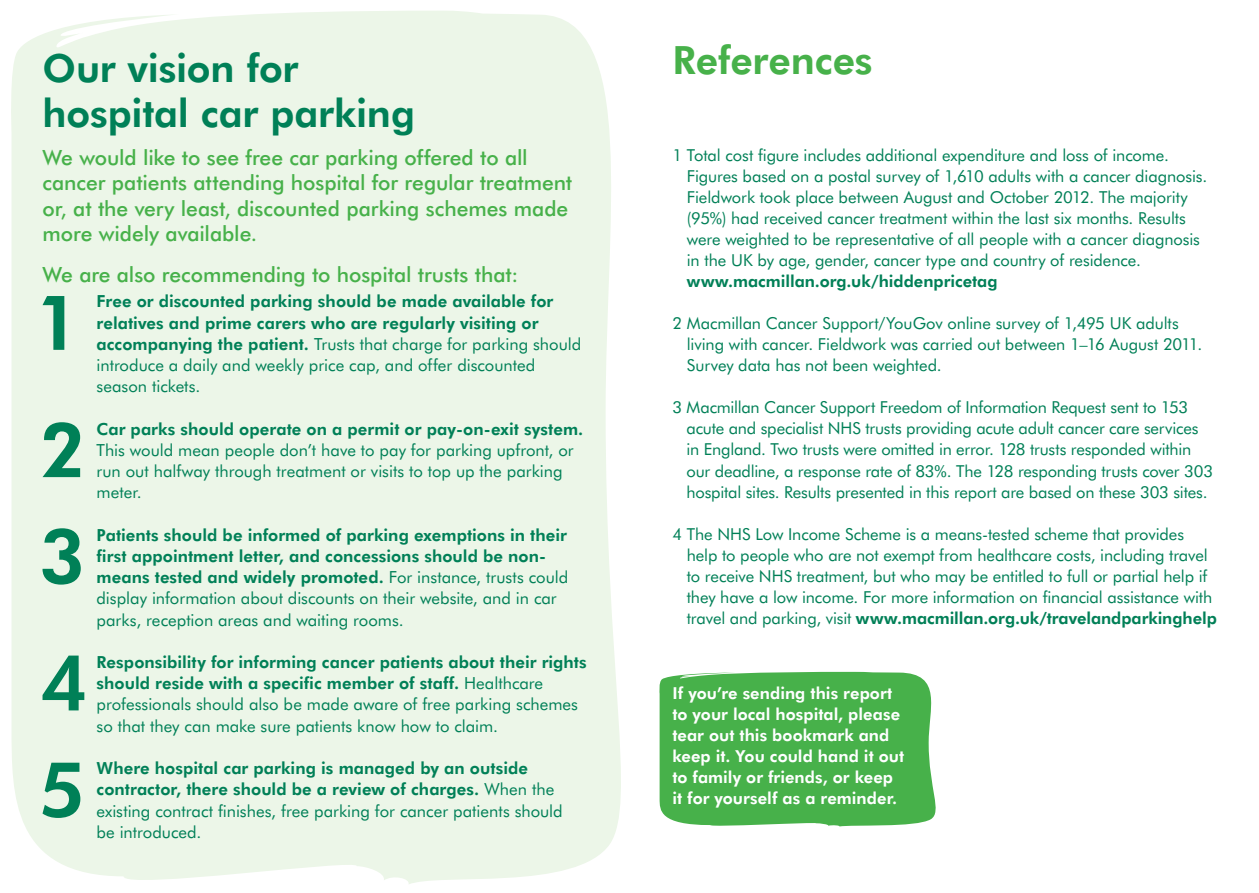
<style>
.page{position:relative;width:1259px;height:893px;background:#fff}
.page>*{position:absolute;margin:0;border:0;box-sizing:border-box;transform-origin:0 0}
.t1{font:800 76.05px "Futura BT";color:#008057}
.t2{font:800 39px/45px "Futura BT";letter-spacing:-.005em;color:#008057}
.t3{font:800 39px "Futura BT";letter-spacing:-.005em;color:#47b14a}
.t4{font:500 21px/25.5px "Futura BT";letter-spacing:-.005em;color:#47b14a}
.t5{font:800 16.65px/21.1px "Futura BT";letter-spacing:.005em;color:#008057}
.t6{font:16.65px/21.1px "Futura BT";color:#008057}
.t7{font:16.5px/21px "Futura BT";letter-spacing:-.005em;color:#008057}
.t8{font:800 16.5px/21px "Futura BT";letter-spacing:.005em;color:#fff}
.t9{font:800 16.5px "Futura BT";color:#008057}
.s1{font-weight:400}
.s2{font-weight:800}
</style>
<div class="page">
<div style="left:11px;top:11px;width:610px;height:873px;background:#ecf6e8"></div>
<div style="left:659px;top:672px;width:277px;height:155px;background:#47b14a"></div>
<h2 class="t2" style="left:43px;top:45px;width:374px">Our vision for hospital car parking</h2>
<p class="t4" style="left:43px;top:144px;width:531px">We would like to see free car parking offered to all cancer patients attending hospital for regular treatment or, at the very least, discounted parking schemes made more widely available.</p>
<p class="t4" style="left:43px;top:261px;width:477px">We are also recommending to hospital trusts that:</p>
<h1 class="t1" style="left:34px;top:276px;width:48px">1</h1>
<p class="t5" style="left:97px;top:291px;width:486px">Free or discounted parking should be made available for relatives and prime carers who are regularly visiting or accompanying the patient. <span class="s1">Trusts that charge for parking should introduce a daily and weekly price cap, and offer discounted season tickets.</span></p>
<h1 class="t1" style="left:40px;top:404px;width:48px">2</h1>
<p class="t5" style="left:97px;top:418px;width:488px">Car parks should operate on a permit or pay-on-exit system.</p>
<p class="t6" style="left:97px;top:439px;width:478px">This would mean people don’t have to pay for parking upfront, or run out halfway through treatment or visits to top up the parking meter.</p>
<h1 class="t1" style="left:39px;top:510px;width:48px">3</h1>
<p class="t5" style="left:97px;top:524px;width:473px">Patients should be informed of parking exemptions in their first appointment letter, and concessions should be non&shy;means tested and widely promoted. <span class="s1">For instance, trusts could display information about discounts on their website, and in car parks, reception areas and waiting rooms.</span></p>
<h1 class="t1" style="left:41px;top:637px;width:48px">4</h1>
<p class="t6" style="left:97px;top:651px;width:492px"><span class="s2">Responsibility for informing cancer patients about their rights should reside with a specific member of staff.</span> Healthcare professionals should also be made aware of free parking schemes so that they can make sure patients know how to claim.</p>
<h1 class="t1" style="left:39px;top:743px;width:48px">5</h1>
<p class="t5" style="left:97px;top:757px;width:468px">Where hospital car parking is managed by an outside contractor, there should be a review of charges. <span class="s1">When the existing contract finishes, free parking for cancer patients should be introduced.</span></p>
<h2 class="t3" style="left:672px;top:36px;width:202px">References</h2>
<p class="t7" style="left:687px;top:145px;width:522px;text-indent:-14px">1 Total cost figure includes additional expenditure and loss of income.<br>Figures based on a postal survey of 1,610 adults with a cancer diagnosis.<br>Fieldwork took place between August and October 2012. The majority (95%) had received cancer treatment within the last six months. Results were weighted to be representative of all people with a cancer diagnosis in the UK by age, gender, cancer type and country of residence.</p>
<p class="t9" style="left:687px;top:272px;width:312px">www.macmillan.org.uk/hiddenpricetag</p>
<p class="t7" style="left:687px;top:313px;width:517px;text-indent:-14px">2 Macmillan Cancer Support/YouGov online survey of 1,495 UK adults living with cancer. Fieldwork was carried out between 1–16 August 2011.<br>Survey data has not been weighted.</p>
<p class="t7" style="left:686px;top:397px;width:528px;text-indent:-14px">3 Macmillan Cancer Support Freedom of Information Request sent to 153 acute and specialist NHS trusts providing acute adult cancer care services in England. Two trusts were omitted in error. 128 trusts responded within our deadline, a response rate of 83%. The 128 responding trusts cover 303 hospital sites. Results presented in this report are based on these 303 sites.</p>
<p class="t7" style="left:687px;top:523px;width:531px;text-indent:-14px">4 The NHS Low Income Scheme is a means-tested scheme that provides help to people who are not exempt from healthcare costs, including travel to receive NHS treatment, but who may be entitled to full or partial help if they have a low income. For more information on financial assistance with travel and parking, visit <span class="s2">www.macmillan.org.uk/travelandparkinghelp</span></p>
<p class="t8" style="left:672px;top:683px;width:233px">If you’re sending this report to your local hospital, please tear out this bookmark and keep it. You could hand it out to family or friends, or keep it for yourself as a reminder.</p>
</div>
